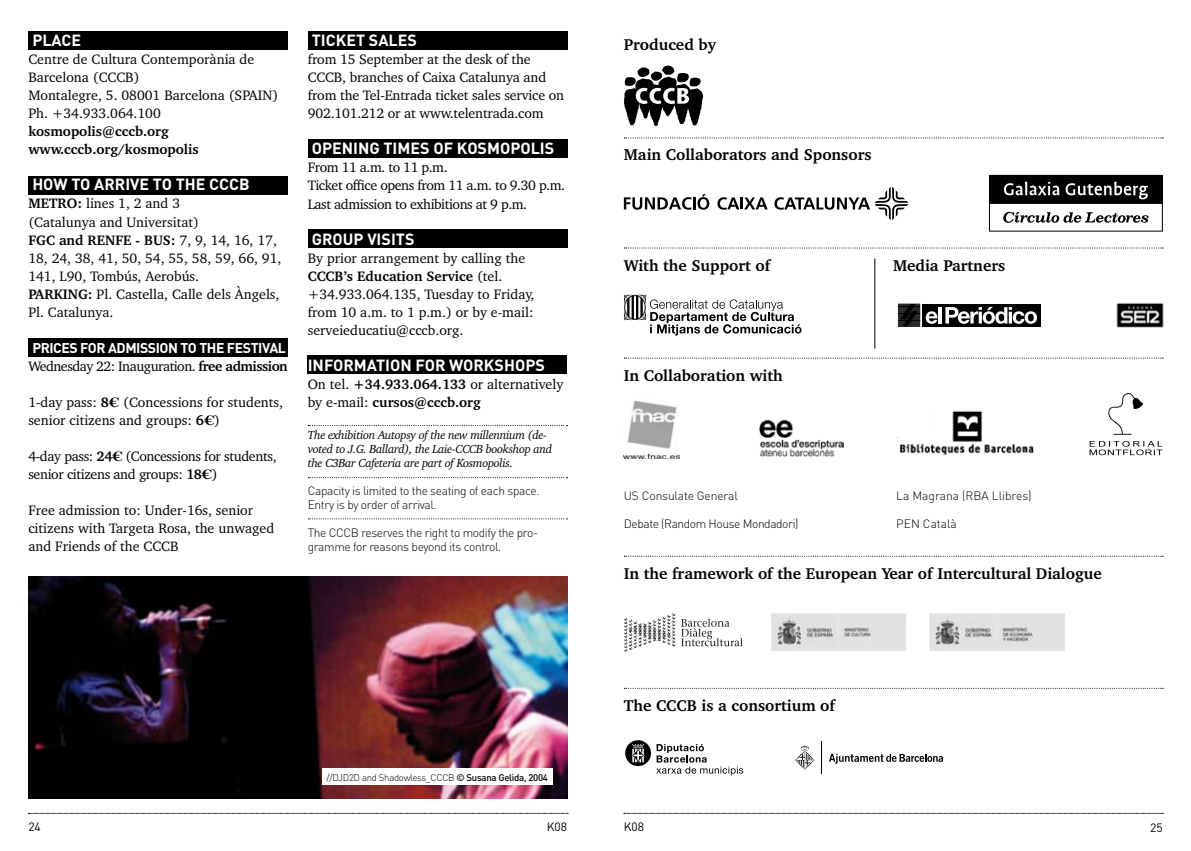
<style>
.page{position:relative;width:1191px;height:851px;background:#fff}
.page>*{position:absolute;margin:0;border:0;box-sizing:border-box;transform-origin:0 0}
.t1{font:700 16px "Charter BT";color:#000}
.t2{font:700 16px "DIN";color:#fff}
.t3{font:14px/18px "Charter BT";color:#000}
.t4{font:14px/18px "Charter BT";letter-spacing:-.03em;color:#000}
.t5{font:14px/18px "Charter BT";letter-spacing:-.025em;color:#000}
.t6{font:700 14px/18px "Charter BT";color:#000}
.t7{font:14px "Charter BT";letter-spacing:-.035em;color:#000}
.t8{font:700 14px "DIN";letter-spacing:-.03em;color:#fff}
.t9{font:300 12px/14px "DIN";letter-spacing:-.03em;color:#000}
.t10{font:italic 12px/14px "Charter BT";letter-spacing:-.03em;color:#000}
.t11{font:300 12px "DIN";color:#000}
.t12{font:300 12px "DIN";letter-spacing:-.01em;color:#000}
.t13{font:12px "DIN";color:#000}
.t14{font:300 9.6px "DIN";letter-spacing:-.03em;color:#000}
.s1{font-weight:700}
.s2{font-family:"Times";font-weight:700}
.s3{font-weight:500}
</style>
<div class="page">
<svg style="left:28px;top:812px;width:540px;height:1px"></svg>
<svg style="left:624px;top:812px;width:539px;height:1px"></svg>
<div style="left:307px;top:356px;width:260px;height:18px;background:#000"></div>
<img style="left:28px;top:576px;width:539px;height:222px">
<div style="left:28px;top:32px;width:260px;height:18px;background:#000"></div>
<div style="left:308px;top:32px;width:259px;height:18px;background:#000"></div>
<div style="left:308px;top:139px;width:259px;height:18px;background:#000"></div>
<div style="left:308px;top:229px;width:259px;height:18px;background:#000"></div>
<div style="left:28px;top:176px;width:260px;height:18px;background:#000"></div>
<div style="left:28px;top:338px;width:260px;height:18px;background:#000"></div>
<svg style="left:308px;top:425px;width:259px;height:1px"></svg>
<svg style="left:308px;top:477px;width:259px;height:1px"></svg>
<svg style="left:624px;top:137px;width:539px;height:1px"></svg>
<svg style="left:624px;top:247px;width:539px;height:1px"></svg>
<svg style="left:624px;top:555px;width:539px;height:1px"></svg>
<svg style="left:624px;top:687px;width:539px;height:1px"></svg>
<svg style="left:624px;top:357px;width:539px;height:1px"></svg>
<svg style="left:308px;top:518px;width:259px;height:1px"></svg>
<svg style="left:829px;top:753px;width:114px;height:10px"></svg>
<hr style="left:821px;top:741px;width:1px;height:33px;background:#000">
<svg style="left:794px;top:745px;width:21px;height:25px"></svg>
<svg style="left:625px;top:740px;width:118px;height:35px"></svg>
<svg style="left:624px;top:65px;width:79px;height:61px"></svg>
<svg style="left:717px;top:197px;width:50px;height:13px"></svg>
<svg style="left:774px;top:186px;width:135px;height:34px"></svg>
<svg style="left:624px;top:194px;width:85px;height:16px"></svg>
<svg style="left:624px;top:294px;width:177px;height:41px"></svg>
<img style="left:624px;top:400px;width:55px;height:58px">
<div style="left:922px;top:304px;width:119px;height:22px;background:#000"></div>
<svg style="left:945px;top:307px;width:92px;height:17px"></svg>
<svg style="left:898px;top:304px;width:39px;height:23px"></svg>
<hr style="left:938px;top:307px;width:3px;height:16px;background:#fff">
<svg style="left:681px;top:618px;width:62px;height:28px"></svg>
<svg style="left:624px;top:613px;width:51px;height:38px"></svg>
<img style="left:897px;top:411px;width:137px;height:45px">
<img style="left:759px;top:419px;width:85px;height:38px">
<img style="left:1116px;top:302px;width:48px;height:26px">
<div style="left:323px;top:768px;width:230px;height:16px;background:#fff"></div>
<hr style="left:874px;top:258px;width:1px;height:90px;background:#000">
<img style="left:930px;top:614px;width:134px;height:36px">
<img style="left:771px;top:614px;width:135px;height:36px">
<svg style="left:1089px;top:393px;width:73px;height:63px"></svg>
<div style="left:989px;top:203px;width:173px;height:28px;border:1px solid #000"></div>
<div style="left:989px;top:175px;width:173px;height:28px;background:#000"></div>
<svg style="left:1004px;top:181px;width:55px;height:15px"></svg>
<svg style="left:1065px;top:181px;width:82px;height:18px"></svg>
<svg style="left:1003px;top:212px;width:145px;height:11px"></svg>
<p class="t2" style="left:32px;top:30px;width:50px">PLACE</p>
<p class="t3" style="left:28px;top:50px;width:251px">Centre de Cultura Contemporània de<br>Barcelona (CCCB)<br>Montalegre, 5. 08001 Barcelona (SPAIN)<br>Ph. +34.933.064.100</p>
<p class="t6" style="left:28px;top:122px;width:172px">kosmopolis@cccb.org www.cccb.org/kosmopolis</p>
<p class="t2" style="left:32px;top:174px;width:219px">HOW TO ARRIVE TO THE CCCB</p>
<p class="t3" style="left:28px;top:194px;width:254px"><span class="s1">METRO:</span> lines 1, 2 and 3<br>(Catalunya and Universitat)<br><span class="s1">FGC and RENFE - BUS:</span> 7, 9, 14, 16, 17,<br>18, 24, 38, 41, 50, 54, 55, 58, 59, 66, 91,<br>141, L90, Tombús, Aerobús.<br><span class="s1">PARKING:</span> Pl. Castella, Calle dels Àngels,<br>Pl. Catalunya.</p>
<p class="t8" style="left:32px;top:338px;width:255px">PRICES FOR ADMISSION TO THE FESTIVAL</p>
<p class="t7" style="left:28px;top:357px;width:261px">Wednesday 22: Inauguration. <span class="s1">free admission</span></p>
<p class="t3" style="left:28px;top:392px;width:256px">1-day pass: <span class="s1">8</span><span class="s2">€</span> (Concessions for students, senior citizens and groups: <span class="s1">6</span><span class="s2">€</span>)</p>
<p class="t5" style="left:28px;top:446px;width:250px">4-day pass: <span class="s1">24</span><span class="s2">€</span> (Concessions for students, senior citizens and groups: <span class="s1">18</span><span class="s2">€</span>)</p>
<p class="t3" style="left:28px;top:500px;width:247px">Free admission to: Under-16s, senior citizens with Targeta Rosa, the unwaged and Friends of the CCCB</p>
<p class="t2" style="left:312px;top:30px;width:107px">TICKET SALES</p>
<p class="t3" style="left:308px;top:50px;width:258px">from 15 September at the desk of the CCCB, branches of Caixa Catalunya and from the Tel-Entrada ticket sales service on 902.101.212 or at www.telentrada.com</p>
<p class="t2" style="left:312px;top:138px;width:244px">OPENING TIMES OF KOSMOPOLIS</p>
<p class="t4" style="left:308px;top:158px;width:259px">From 11 a.m. to 11 p.m.<br>Ticket office opens from 11 a.m. to 9.30 p.m.<br>Last admission to exhibitions at 9 p.m.</p>
<p class="t2" style="left:312px;top:228px;width:104px">GROUP VISITS</p>
<p class="t3" style="left:308px;top:248px;width:228px">By prior arrangement by calling the <span class="s1">CCCB’s Education Service</span> (tel. +34.933.064.135, Tuesday to Friday, from 10 a.m. to 1 p.m.) or by e-mail: serveieducatiu@cccb.org.</p>
<p class="t2" style="left:308px;top:354px;width:239px">INFORMATION FOR WORKSHOPS</p>
<p class="t3" style="left:308px;top:374px;width:257px">On tel. <span class="s1">+34.933.064.133</span> or alternatively by e-mail: <span class="s1">cursos@cccb.org</span></p>
<p class="t10" style="left:308px;top:427px;width:246px">The exhibition Autopsy of the new millennium (de&shy;voted to J.G. Ballard), the Laie-CCCB bookshop and the C3Bar Cafeteria are part of Kosmopolis.</p>
<p class="t9" style="left:308px;top:483px;width:233px">Capacity is limited to the seating of each space.<br>Entry is by order of arrival.</p>
<p class="t9" style="left:308px;top:525px;width:232px">The CCCB reserves the right to modify the pro&shy;gramme for reasons beyond its control.</p>
<p class="t14" style="left:326px;top:771px;width:223px">//DJD2D and Shadowless_CCCB <span class="s3">© Susana Gelida, 2004</span></p>
<p class="t1" style="left:624px;top:35px;width:94px">Produced by</p>
<p class="t1" style="left:624px;top:145px;width:249px">Main Collaborators and Sponsors</p>
<p class="t1" style="left:624px;top:255px;width:148px">With the Support of</p>
<p class="t1" style="left:893px;top:255px;width:114px">Media Partners</p>
<p class="t1" style="left:624px;top:365px;width:160px">In Collaboration with</p>
<p class="t12" style="left:624px;top:488px;width:115px">US Consulate General</p>
<p class="t9" style="left:624px;top:516px;width:176px">Debate (Random House Mondadori)</p>
<p class="t11" style="left:896px;top:488px;width:137px">La Magrana (RBA Llibres)</p>
<p class="t11" style="left:896px;top:516px;width:62px">PEN Català</p>
<p class="t1" style="left:624px;top:563px;width:479px">In the framework of the European Year of Intercultural Dialogue</p>
<p class="t1" style="left:624px;top:695px;width:213px">The CCCB is a consortium of</p>
<p class="t13" style="left:28px;top:818px;width:14px">24</p>
<p class="t13" style="left:547px;top:818px;width:22px">K08</p>
<p class="t13" style="left:624px;top:818px;width:22px">K08</p>
<p class="t13" style="left:1150px;top:820px;width:14px">25</p>
</div>
